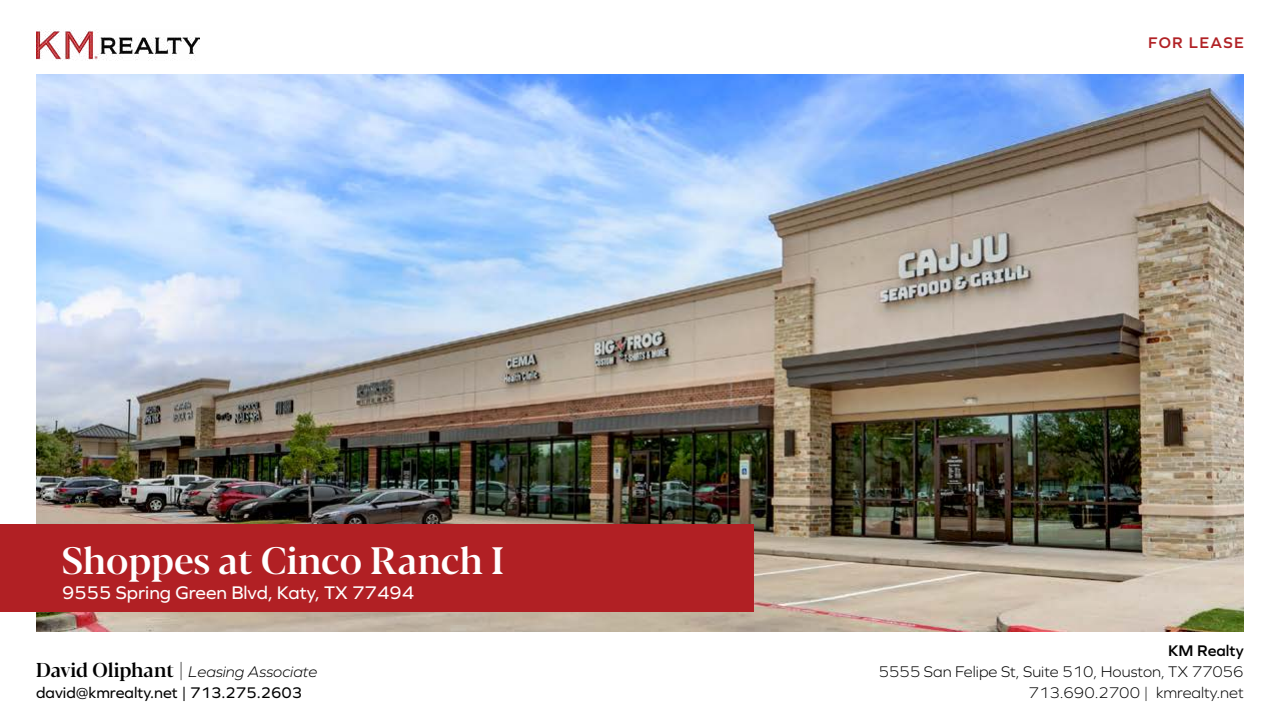
<style>
.page{position:relative;width:1280px;height:720px;background:#fff}
.page>*{position:absolute;margin:0;border:0;box-sizing:border-box;transform-origin:0 0}
.t1{font:500 38px "Blacker Pro Dis";color:#fff}
.t2{font:19px "Graphie";color:#fff}
.t3{font:300 16px/21px "Graphie";color:#000;text-align:right}
.t4{font:16px/21px "Graphie";color:#000}
.t5{font:600 16px "Graphie";letter-spacing:.08em;color:#b12125}
.t6{font:600 16px "Graphie";color:#000}
.s1{font-family:"Blacker Pro Dis";font-weight:500;font-size:20px}
.s2{font-weight:300;font-style:italic}
</style>
<div class="page">
<img style="left:36px;top:74px;width:1208px;height:558px">
<div style="left:0;top:524px;width:754px;height:88px;background:#b12024"></div>
<img style="left:36px;top:30px;width:164px;height:30px">
<h1 class="t1" style="left:62px;top:534px;width:443px">Shoppes at Cinco Ranch I</h1>
<p class="t2" style="left:62px;top:582px;width:353px">9555 Spring Green Blvd, Katy, TX 77494</p>
<p class="t4" style="left:36px;top:661px;width:283px"><span class="s1">David Oliphant |</span> <span class="s2">Leasing Associate </span>david@kmrealty.net | 713.275.2603</p>
<p class="t5" style="left:1148px;top:33px;width:97px">FOR LEASE</p>
<p class="t6" style="left:1168px;top:641px;width:77px">KM Realty</p>
<p class="t3" style="left:879px;top:661px;width:366px">5555 San Felipe St, Suite 510, Houston, TX 77056<br>713.690.2700 | kmrealty.net</p>
</div>
